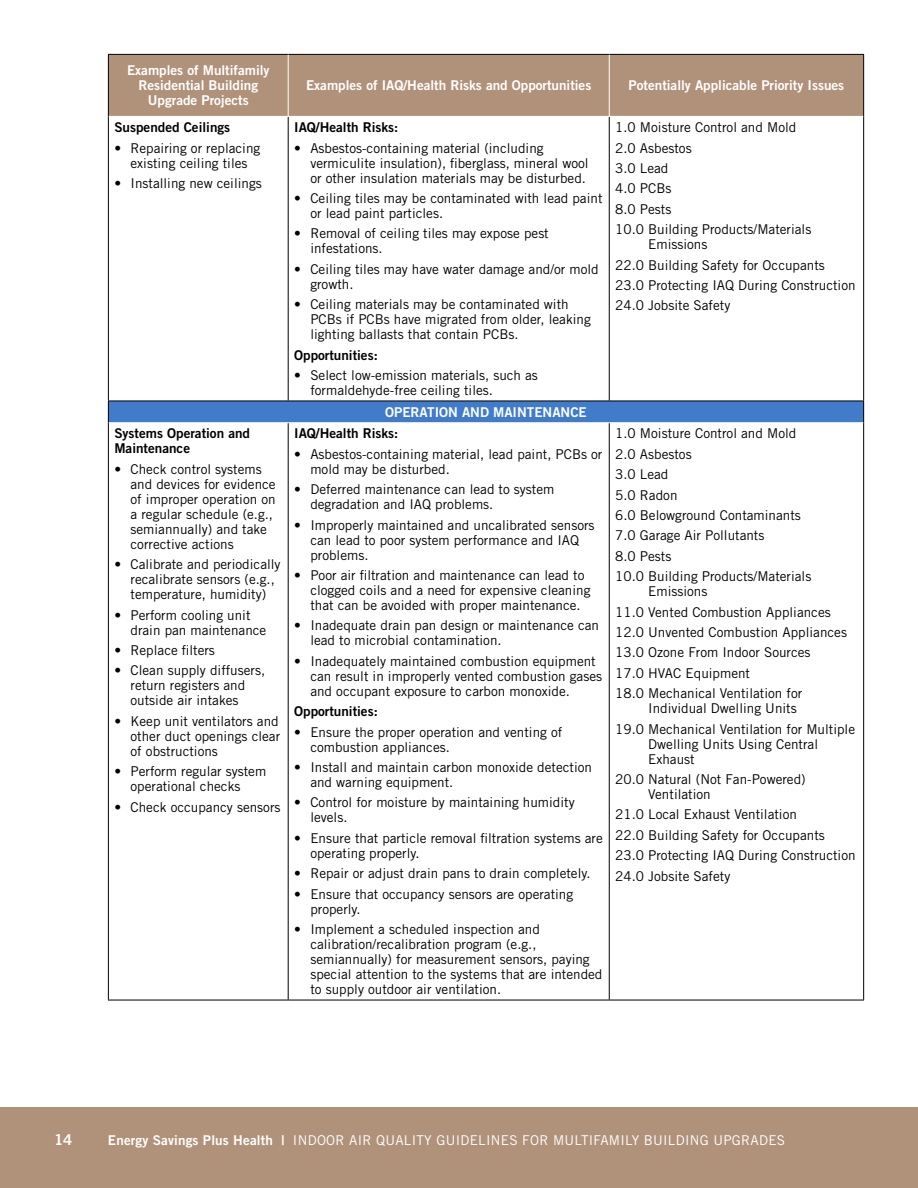
<style>
.page{position:relative;width:918px;height:1188px;background:#fff}
.page>*{position:absolute;margin:0;border:0;box-sizing:border-box;transform-origin:0 0}
.t1{font:15px "Trade Gothic LT Std Bd 2";color:#fff}
.t2{font:13.5px/15px "Trade Gothic LT Std";color:#000}
.Head{font:13.5px/15px "Trade Gothic LT Std Bd 2";color:#fff;text-align:center}
.t3{font:13.5px/15px "Trade Gothic LT Std Bd 2";color:#000}
.t4{font:13.5px "Trade Gothic LT Std";letter-spacing:.02em;color:#fff}
.s1{font-family:"Trade Gothic LT Std Bd 2"}
</style>
<div class="page">
<div style="left:0;top:1107px;width:918px;height:81px;background:#b0927b"></div>
<div style="left:109px;top:55px;width:754px;height:61px;background:#b0927b"></div>
<div style="left:108px;top:401px;width:756px;height:22px;background:#407cc9"></div>
<hr style="left:288px;top:117px;width:1px;height:284px;background:#000">
<hr style="left:609px;top:117px;width:1px;height:284px;background:#000">
<hr style="left:108px;top:423px;width:1px;height:577px;background:#000">
<hr style="left:288px;top:423px;width:1px;height:577px;background:#000">
<hr style="left:609px;top:423px;width:1px;height:577px;background:#000">
<hr style="left:863px;top:423px;width:1px;height:577px;background:#000">
<hr style="left:108px;top:54px;width:180px;height:1px;background:#000">
<hr style="left:108px;top:55px;width:1px;height:61px;background:#000">
<hr style="left:288px;top:54px;width:321px;height:1px;background:#000">
<hr style="left:609px;top:54px;width:255px;height:1px;background:#000">
<hr style="left:863px;top:55px;width:1px;height:61px;background:#000">
<hr style="left:108px;top:1000px;width:180px;height:1px;background:#000">
<hr style="left:288px;top:1000px;width:321px;height:1px;background:#000">
<hr style="left:609px;top:1000px;width:255px;height:1px;background:#000">
<hr style="left:288px;top:55px;width:1px;height:61px;background:#fff">
<hr style="left:609px;top:55px;width:1px;height:61px;background:#fff">
<svg style="left:108px;top:402px;width:1px;height:21px"></svg>
<svg style="left:863px;top:402px;width:1px;height:21px"></svg>
<hr style="left:109px;top:422px;width:179px;height:1px;background:#fff">
<hr style="left:288px;top:422px;width:321px;height:1px;background:#fff">
<hr style="left:609px;top:422px;width:254px;height:1px;background:#fff">
<hr style="left:108px;top:116px;width:1px;height:285px;background:#000">
<hr style="left:863px;top:116px;width:1px;height:285px;background:#000">
<hr style="left:108px;top:401px;width:180px;height:1px;background:#000">
<hr style="left:288px;top:401px;width:321px;height:1px;background:#000">
<hr style="left:609px;top:401px;width:255px;height:1px;background:#000">
<p class="Head" style="left:127px;top:63px;width:144px">Examples of Multifamily<br>Residential Building<br>Upgrade Projects</p>
<p class="t3" style="left:114px;top:120px;width:117px">Suspended Ceilings</p>
<p class="t2" style="left:114px;top:140px;width:147px;text-align:center">• Repairing or replacing existing ceiling tiles</p>
<p class="t2" style="left:114px;top:175px;width:149px">• Installing new ceilings</p>
<p class="t3" style="left:114px;top:426px;width:137px">Systems Operation and<br>Maintenance</p>
<p class="t2" style="left:131px;top:461px;width:147px;text-indent:-16px">• Check control systems and devices for evidence of improper operation on a regular schedule (e.g., semiannually) and take corrective actions</p>
<p class="t2" style="left:131px;top:557px;width:152px;text-indent:-16px">• Calibrate and periodically recalibrate sensors (e.g., temperature, humidity)</p>
<p class="t2" style="left:131px;top:607px;width:137px;text-indent:-16px">• Perform cooling unit drain pan maintenance</p>
<p class="t2" style="left:114px;top:643px;width:102px">• Replace filters</p>
<p class="t2" style="left:131px;top:663px;width:136px;text-indent:-16px">• Clean supply diffusers, return registers and outside air intakes</p>
<p class="t2" style="left:131px;top:713px;width:151px;text-align:justify;text-indent:-16px">• Keep unit ventilators and other duct openings clear of obstructions</p>
<p class="t2" style="left:131px;top:764px;width:137px;text-indent:-16px">• Perform regular system operational checks</p>
<p class="t2" style="left:114px;top:799px;width:168px">• Check occupancy sensors</p>
<p class="Head" style="left:306px;top:78px;width:287px">Examples of IAQ/Health Risks and Opportunities</p>
<p class="Head" style="left:629px;top:78px;width:217px">Potentially Applicable Priority Issues</p>
<p class="t3" style="left:294px;top:120px;width:106px">IAQ/Health Risks:</p>
<p class="t2" style="left:310px;top:140px;width:280px;text-indent:-16px">• Asbestos-containing material (including vermiculite insulation), fiberglass, mineral wool or other insulation materials may be disturbed.</p>
<p class="t2" style="left:310px;top:190px;width:294px;text-indent:-16px">• Ceiling tiles may be contaminated with lead paint or lead paint particles.</p>
<p class="t2" style="left:310px;top:226px;width:240px;text-indent:-16px">• Removal of ceiling tiles may expose pest infestations.</p>
<p class="t2" style="left:310px;top:261px;width:290px;text-indent:-16px">• Ceiling tiles may have water damage and/or mold growth.</p>
<p class="t2" style="left:310px;top:297px;width:282px;text-indent:-16px">• Ceiling materials may be contaminated with<br>PCBs if PCBs have migrated from older, leaking lighting ballasts that contain PCBs.</p>
<p class="t3" style="left:294px;top:347px;width:85px">Opportunities:</p>
<p class="t2" style="left:310px;top:367px;width:229px;text-indent:-16px">• Select low-emission materials, such as formaldehyde-free ceiling tiles.</p>
<p class="Head" style="left:385px;top:404px;width:203px">OPERATION AND MAINTENANCE</p>
<p class="t3" style="left:294px;top:426px;width:106px">IAQ/Health Risks:</p>
<p class="t2" style="left:310px;top:446px;width:294px;text-indent:-16px">• Asbestos-containing material, lead paint, PCBs or mold may be disturbed.</p>
<p class="t2" style="left:310px;top:482px;width:246px;text-indent:-16px">• Deferred maintenance can lead to system degradation and IAQ problems.</p>
<p class="t2" style="left:310px;top:517px;width:286px;text-indent:-16px">• Improperly maintained and uncalibrated sensors can lead to poor system performance and IAQ problems.</p>
<p class="t2" style="left:310px;top:568px;width:282px;text-indent:-16px">• Poor air filtration and maintenance can lead to clogged coils and a need for expensive cleaning that can be avoided with proper maintenance.</p>
<p class="t2" style="left:310px;top:618px;width:290px;text-indent:-16px">• Inadequate drain pan design or maintenance can lead to microbial contamination.</p>
<p class="t2" style="left:310px;top:653px;width:293px;text-indent:-16px">• Inadequately maintained combustion equipment can result in improperly vented combustion gases and occupant exposure to carbon monoxide.</p>
<p class="t3" style="left:294px;top:704px;width:85px">Opportunities:</p>
<p class="t2" style="left:310px;top:724px;width:253px;text-indent:-16px">• Ensure the proper operation and venting of combustion appliances.</p>
<p class="t2" style="left:310px;top:760px;width:283px;text-indent:-16px">• Install and maintain carbon monoxide detection and warning equipment.</p>
<p class="t2" style="left:310px;top:795px;width:266px;text-indent:-16px">• Control for moisture by maintaining humidity levels.</p>
<p class="t2" style="left:310px;top:830px;width:294px;text-indent:-16px">• Ensure that particle removal filtration systems are operating properly.</p>
<p class="t2" style="left:294px;top:866px;width:298px">• Repair or adjust drain pans to drain completely.</p>
<p class="t2" style="left:310px;top:886px;width:264px;text-indent:-16px">• Ensure that occupancy sensors are operating properly.</p>
<p class="t2" style="left:310px;top:922px;width:294px;text-indent:-16px">• Implement a scheduled inspection and calibration/recalibration program (e.g., semiannually) for measurement sensors, paying special attention to the systems that are intended to supply outdoor air ventilation.</p>
<p class="t2" style="left:615px;top:120px;width:183px">1.0 Moisture Control and Mold</p>
<p class="t2" style="left:615px;top:140px;width:78px">2.0 Asbestos</p>
<p class="t2" style="left:615px;top:160px;width:55px">3.0 Lead</p>
<p class="t2" style="left:615px;top:181px;width:58px">4.0 PCBs</p>
<p class="t2" style="left:615px;top:201px;width:58px">8.0 Pests</p>
<p class="t2" style="left:648px;top:222px;width:165px;text-indent:-33px">10.0 Building Products/Materials<br>Emissions</p>
<p class="t2" style="left:615px;top:257px;width:211px">22.0 Building Safety for Occupants</p>
<p class="t2" style="left:615px;top:277px;width:242px">23.0 Protecting IAQ During Construction</p>
<p class="t2" style="left:615px;top:298px;width:117px">24.0 Jobsite Safety</p>
<p class="t2" style="left:615px;top:426px;width:183px">1.0 Moisture Control and Mold</p>
<p class="t2" style="left:615px;top:446px;width:78px">2.0 Asbestos</p>
<p class="t2" style="left:615px;top:467px;width:55px">3.0 Lead</p>
<p class="t2" style="left:615px;top:487px;width:64px">5.0 Radon</p>
<p class="t2" style="left:615px;top:508px;width:187px">6.0 Belowground Contaminants</p>
<p class="t2" style="left:615px;top:528px;width:151px">7.0 Garage Air Pollutants</p>
<p class="t2" style="left:615px;top:548px;width:58px">8.0 Pests</p>
<p class="t2" style="left:648px;top:569px;width:165px;text-indent:-33px">10.0 Building Products/Materials<br>Emissions</p>
<p class="t2" style="left:615px;top:604px;width:217px">11.0 Vented Combustion Appliances</p>
<p class="t2" style="left:615px;top:625px;width:233px">12.0 Unvented Combustion Appliances</p>
<p class="t2" style="left:615px;top:645px;width:197px">13.0 Ozone From Indoor Sources</p>
<p class="t2" style="left:615px;top:665px;width:136px">17.0 HVAC Equipment</p>
<p class="t2" style="left:648px;top:686px;width:156px;text-indent:-33px">18.0 Mechanical Ventilation for<br>Individual Dwelling Units</p>
<p class="t2" style="left:648px;top:721px;width:208px;text-indent:-33px">19.0 Mechanical Ventilation for Multiple<br>Dwelling Units Using Central<br>Exhaust</p>
<p class="t2" style="left:648px;top:772px;width:159px;text-indent:-33px">20.0 Natural (Not Fan-Powered)<br>Ventilation</p>
<p class="t2" style="left:615px;top:807px;width:183px">21.0 Local Exhaust Ventilation</p>
<p class="t2" style="left:615px;top:827px;width:211px">22.0 Building Safety for Occupants</p>
<p class="t2" style="left:615px;top:848px;width:242px">23.0 Protecting IAQ During Construction</p>
<p class="t2" style="left:615px;top:868px;width:117px">24.0 Jobsite Safety</p>
<p class="t1" style="left:54px;top:1130px;width:20px">14</p>
<p class="t4" style="left:108px;top:1132px;width:679px"><span class="s1">Energy Savings Plus Health |</span> INDOOR AIR QUALITY GUIDELINES FOR MULTIFAMILY BUILDING UPGRADES</p>
</div>
